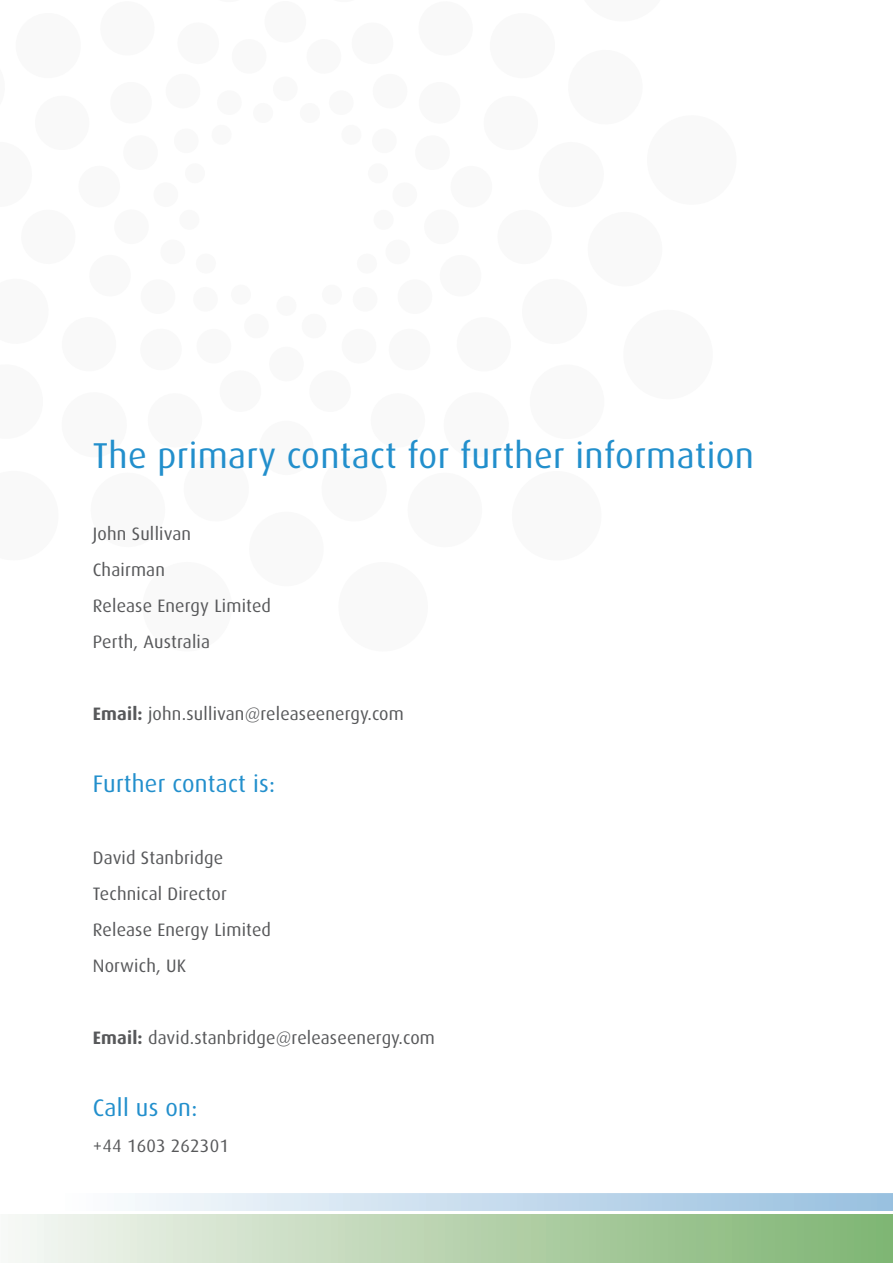
<style>
.page{position:relative;width:893px;height:1263px;background:#fff}
.page>*{position:absolute;margin:0;border:0;box-sizing:border-box;transform-origin:0 0}
.t1{font:36px "Dax";letter-spacing:.01em;color:#228fcc}
.t2{font:24px "Dax";letter-spacing:.01em;color:#228fcc}
.t3{font:18px/36px "Dax";letter-spacing:.01em;color:#57585a}
.s1{font-weight:700}
</style>
<div class="page">
<svg style="left:135px;top:1193px;width:758px;height:18px;background:#c5dbec"></svg>
<div style="left:0;top:1212px;width:893px;height:51px;background:linear-gradient(to right,#f5f6f3,#7eb370)"></div>
<hr style="left:0;top:1211px;width:893px;height:2px;background:#fff">
<div style="left:265px;top:1px;width:41px;height:42px;background:#f9f9f9;border-radius:50%"></div>
<div style="left:273px;top:77px;width:25px;height:24px;background:#f9f9f9;border-radius:50%"></div>
<div style="left:249px;top:512px;width:75px;height:74px;background:#f9f9f9;border-radius:50%"></div>
<div style="left:259px;top:421px;width:55px;height:54px;background:#f9f9f9;border-radius:50%"></div>
<div style="left:269px;top:347px;width:35px;height:34px;background:#f9f9f9;border-radius:50%"></div>
<div style="left:276px;top:296px;width:20px;height:20px;background:#f9f9f9;border-radius:50%"></div>
<h1 class="t1" style="left:93px;top:436px;width:663px">The primary contact for further information</h1>
<p class="t3" style="left:93px;top:516px;width:180px">John Sullivan<br>Chairman<br>Release Energy Limited<br>Perth, Australia</p>
<p class="t3" style="left:93px;top:696px;width:313px"><span class="s1">Email:</span> john.sullivan@releaseenergy.com</p>
<h2 class="t2" style="left:93px;top:770px;width:184px">Further contact is:</h2>
<p class="t3" style="left:93px;top:840px;width:180px">David Stanbridge<br>Technical Director<br>Release Energy Limited<br>Norwich, UK</p>
<p class="t3" style="left:93px;top:1020px;width:344px"><span class="s1">Email:</span> david.stanbridge@releaseenergy.com</p>
<h2 class="t2" style="left:93px;top:1094px;width:106px">Call us on:</h2>
<p class="t3" style="left:93px;top:1128px;width:138px">+44 1603 262301</p>
</div>
